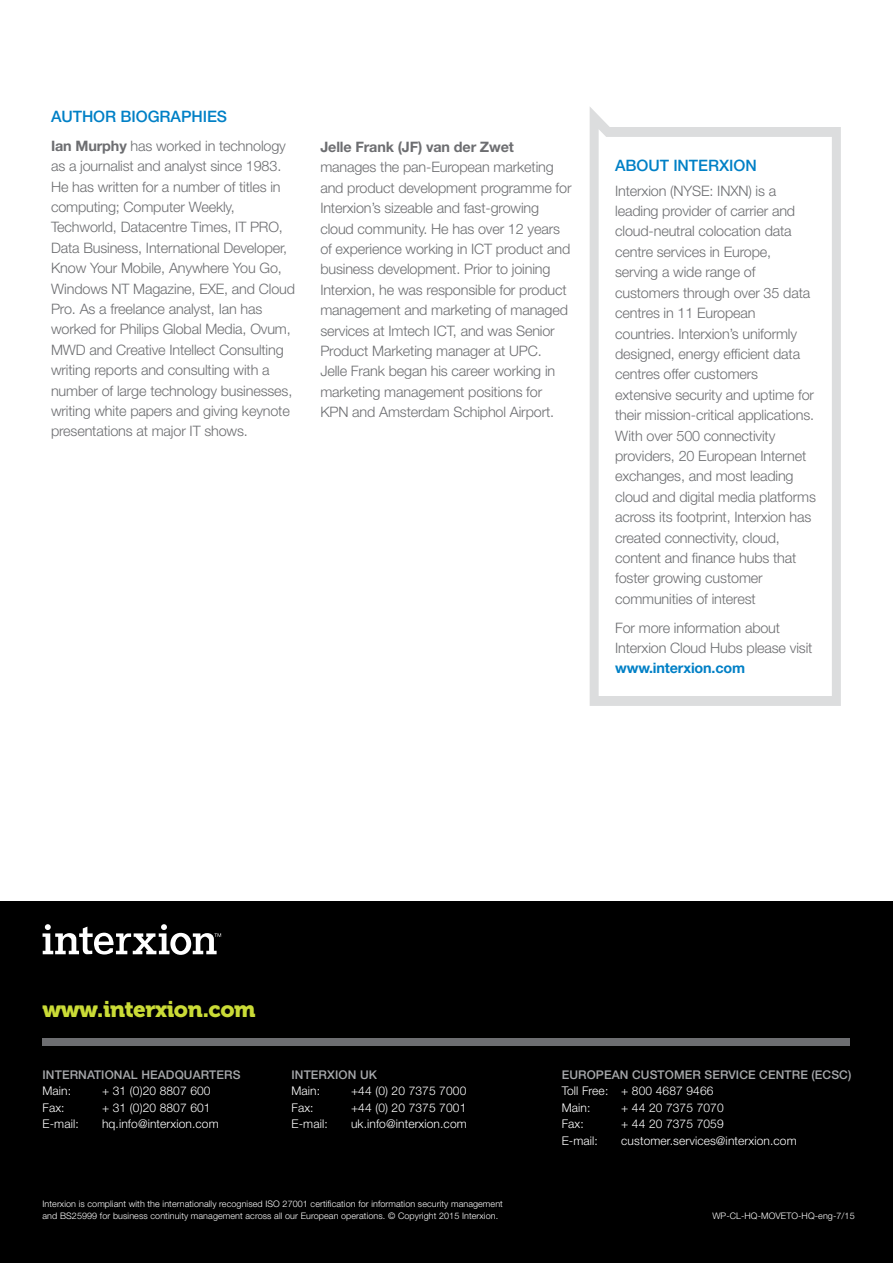
<style>
.page{position:relative;width:893px;height:1263px;background:#fff}
.page>*{position:absolute;margin:0;border:0;box-sizing:border-box;transform-origin:0 0}
.t1{font:22.5px "Museo 900";letter-spacing:-.02em;color:#cadb36}
.t2{font:500 15.75px "Helvetica Neue LT Std";letter-spacing:-.005em;color:#0080c6}
.t3{font:300 14.4px/20.4px "Helvetica Neue LT Std";letter-spacing:-.01em;color:#6d6e71}
.t4{font:700 14.4px "Helvetica Neue LT Std";letter-spacing:-.01em;color:#6d6e71}
.t5{font:700 14.4px "Helvetica Neue LT Std";letter-spacing:-.01em;color:#0080c6}
.t6{font:300 12px/16.5px "Helvetica Neue LT Std";letter-spacing:.01em;color:#fff}
.t7{font:500 12px "Helvetica Neue LT Std";letter-spacing:.01em;color:#a7a9ac}
.t8{font:300 9px/12px "Helvetica Neue LT Std";letter-spacing:.01em;color:#fff}
.s1{font-weight:700}
</style>
<div class="page">
<div style="left:0;top:902px;width:893px;height:361px;background:#000"></div>
<svg style="left:590px;top:107px;width:251px;height:599px"></svg>
<div style="left:43px;top:1039px;width:807px;height:7px;background:#6d6e71"></div>
<svg style="left:43px;top:924px;width:178px;height:31px"></svg>
<p class="t2" style="left:51px;top:107px;width:178px">AUTHOR BIOGRAPHIES</p>
<p class="t3" style="left:51px;top:135px;width:246px"><span class="s1">Ian Murphy</span> has worked in technology as a journalist and analyst since 1983.<br>He has written for a number of titles in computing; Computer Weekly, Techworld, Datacentre Times, IT PRO, Data Business, International Developer, Know Your Mobile, Anywhere You Go, Windows NT Magazine, EXE, and Cloud Pro. As a freelance analyst, Ian has worked for Philips Global Media, Ovum, MWD and Creative Intellect Consulting writing reports and consulting with a number of large technology businesses, writing white papers and giving keynote presentations at major IT shows.</p>
<p class="t4" style="left:320px;top:138px;width:195px">Jelle Frank (JF) van der Zwet</p>
<p class="t3" style="left:320px;top:157px;width:253px">manages the pan-European marketing and product development programme for Interxion’s sizeable and fast-growing cloud community. He has over 12 years of experience working in ICT product and business development. Prior to joining Interxion, he was responsible for product management and marketing of managed services at Imtech ICT, and was Senior Product Marketing manager at UPC.<br>Jelle Frank began his career working in marketing management positions for KPN and Amsterdam Schiphol Airport.</p>
<p class="t2" style="left:615px;top:156px;width:143px">ABOUT INTERXION</p>
<p class="t3" style="left:615px;top:180px;width:202px">Interxion (NYSE: INXN) is a leading provider of carrier and cloud-neutral colocation data centre services in Europe, serving a wide range of customers through over 35 data centres in 11 European countries. Interxion’s uniformly designed, energy efficient data centres offer customers extensive security and uptime for their mission-critical applications.<br>With over 500 connectivity providers, 20 European Internet exchanges, and most leading cloud and digital media platforms across its footprint, Interxion has created connectivity, cloud, content and finance hubs that foster growing customer communities of interest</p>
<p class="t3" style="left:615px;top:617px;width:199px">For more information about<br>Interxion Cloud Hubs please visit</p>
<p class="t5" style="left:615px;top:659px;width:132px">www.interxion.com</p>
<h1 class="t1" style="left:43px;top:996px;width:215px">www.interxion.com</h1>
<p class="t7" style="left:43px;top:1067px;width:199px">INTERNATIONAL HEADQUARTERS</p>
<p class="t6" style="left:43px;top:1082px;width:30px">Main:</p>
<p class="t6" style="left:102px;top:1082px;width:110px">+ 31 (0)20 8807 600</p>
<p class="t6" style="left:43px;top:1099px;width:24px">Fax:</p>
<p class="t6" style="left:102px;top:1099px;width:110px">+ 31 (0)20 8807 601</p>
<p class="t6" style="left:43px;top:1115px;width:38px">E-mail:</p>
<p class="t6" style="left:102px;top:1115px;width:118px">hq.info@interxion.com</p>
<p class="t7" style="left:291px;top:1067px;width:87px">INTERXION UK</p>
<p class="t6" style="left:291px;top:1082px;width:30px">Main:</p>
<p class="t6" style="left:351px;top:1082px;width:117px">+44 (0) 20 7375 7000</p>
<p class="t6" style="left:291px;top:1099px;width:24px">Fax:</p>
<p class="t6" style="left:351px;top:1099px;width:117px">+44 (0) 20 7375 7001</p>
<p class="t6" style="left:291px;top:1115px;width:38px">E-mail:</p>
<p class="t6" style="left:351px;top:1115px;width:117px">uk.info@interxion.com</p>
<p class="t8" style="left:43px;top:1198px;width:462px">Interxion is compliant with the internationally recognised ISO 27001 certification for information security management and BS25999 for business continuity management across all our European operations. © Copyright 2015 Interxion.</p>
<p class="t7" style="left:562px;top:1067px;width:291px">EUROPEAN CUSTOMER SERVICE CENTRE (ECSC)</p>
<p class="t6" style="left:562px;top:1082px;width:153px">Toll Free: + 800 4687 9466<br>Main:</p>
<p class="t6" style="left:621px;top:1099px;width:104px">+ 44 20 7375 7070</p>
<p class="t6" style="left:562px;top:1115px;width:24px">Fax:</p>
<p class="t6" style="left:621px;top:1115px;width:104px">+ 44 20 7375 7059</p>
<p class="t6" style="left:562px;top:1132px;width:38px">E-mail:</p>
<p class="t6" style="left:621px;top:1132px;width:177px">customer.services@interxion.com</p>
<p class="t8" style="left:712px;top:1209px;width:144px">WP-CL-HQ-MOVETO-HQ-eng-7/15</p>
</div>
